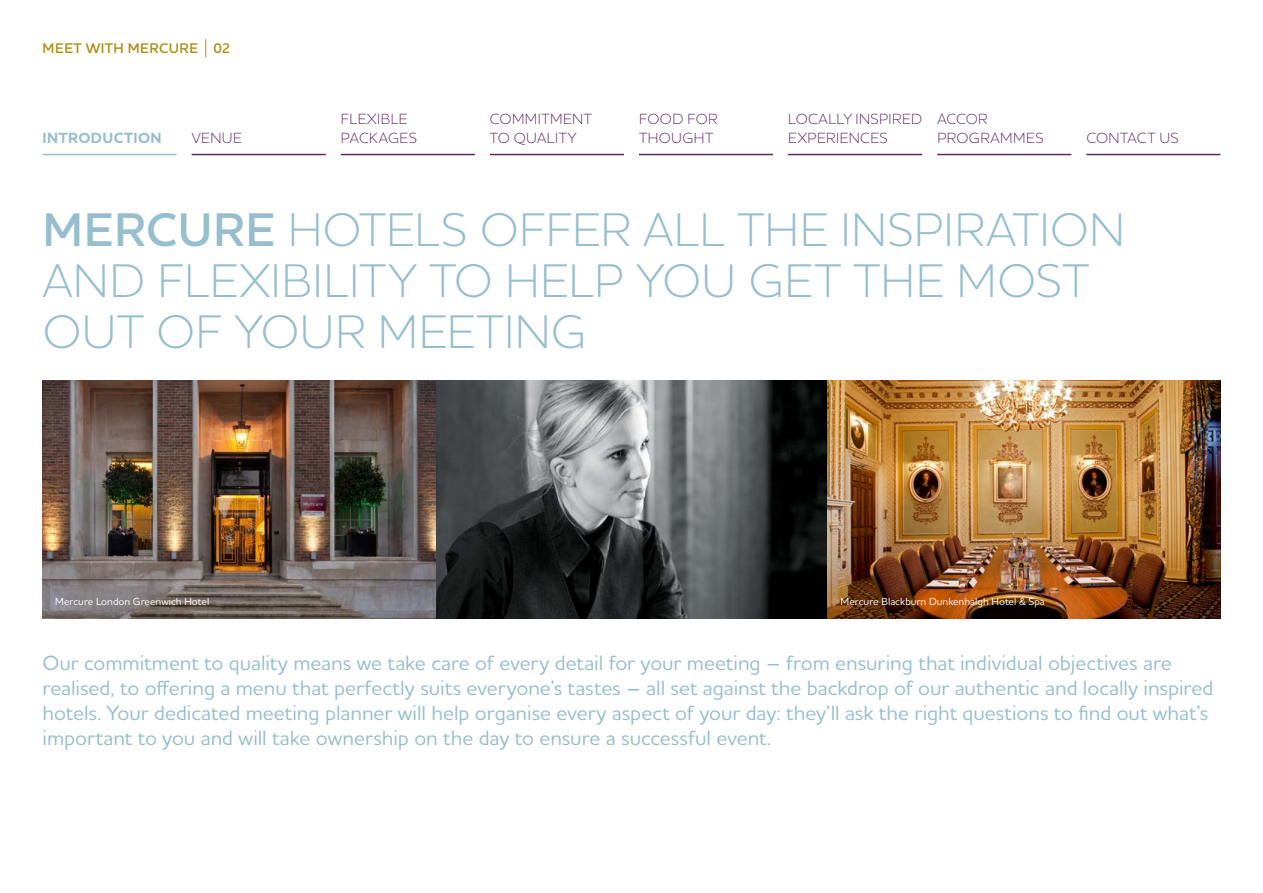
<style>
.page{position:relative;width:1263px;height:893px;background:#fff}
.page>*{position:absolute;margin:0;border:0;box-sizing:border-box;transform-origin:0 0}
.t1{font:300 48px/51px "Houschka Alt Pro";letter-spacing:.015em;color:#97becd}
.t2{font:600 48px "Houschka Alt Pro";color:#97becd}
.t3{font:500 21px/25.2px "Houschka Alt Pro";letter-spacing:-.005em;color:#97becd}
.t4{font:300 15px/19.5px "Houschka Alt Pro";letter-spacing:.03em;color:#612662}
.t5{font:700 15px "Houschka Alt Pro";letter-spacing:.025em;color:#97becd}
.t6{font:600 14.25px "Houschka Alt Pro";letter-spacing:.04em;color:#ad8f12}
.t7{font:500 10.5px "Houschka Alt Pro";color:#fff}
</style>
<div class="page">
<svg style="left:206px;top:39px;width:1px;height:18px"></svg>
<img style="left:43px;top:381px;width:1177px;height:238px">
<hr style="left:1086px;top:154px;width:134px;height:1px;background:#612662">
<hr style="left:937px;top:154px;width:134px;height:1px;background:#612662">
<hr style="left:788px;top:154px;width:134px;height:1px;background:#612662">
<hr style="left:639px;top:154px;width:134px;height:1px;background:#612662">
<hr style="left:490px;top:154px;width:134px;height:1px;background:#612662">
<hr style="left:341px;top:154px;width:134px;height:1px;background:#612662">
<hr style="left:192px;top:154px;width:134px;height:1px;background:#612662">
<hr style="left:43px;top:154px;width:134px;height:1px;background:#97becd">
<p class="t6" style="left:43px;top:39px;width:23px">MEET</p>
<p class="t6" style="left:86px;top:39px;width:65px">WITH MERCURE</p>
<p class="t6" style="left:213px;top:39px;width:19px">02</p>
<p class="t4" style="left:341px;top:108px;width:10px">FLEXIBLE</p>
<p class="t5" style="left:43px;top:128px;width:121px">INTRODUCTION</p>
<p class="t4" style="left:192px;top:128px;width:21px">VENUE</p>
<p class="t4" style="left:341px;top:128px;width:10px">PAC</p>
<p class="t4" style="left:369px;top:128px;width:21px">KAGES</p>
<p class="t4" style="left:490px;top:108px;width:84px">COMMITMENT<br>TO QUALITY</p>
<p class="t4" style="left:639px;top:108px;width:80px">FOOD FOR<br>THOUGHT</p>
<p class="t4" style="left:788px;top:108px;width:10px">LOCALLY</p>
<p class="t4" style="left:855px;top:108px;width:10px">INSPIRED</p>
<p class="t4" style="left:788px;top:128px;width:10px">EXPERIENCES</p>
<p class="t4" style="left:937px;top:108px;width:12px">ACCOR<br>PROGRA</p>
<p class="t4" style="left:1000px;top:128px;width:35px">MMES</p>
<p class="t4" style="left:1086px;top:128px;width:94px">CONTACT US</p>
<h1 class="t1" style="left:43px;top:203px;width:1083px;text-indent:245px">HOTELS OFFER ALL THE INSPIRATION<br>AND FLEXIBILITY TO HELP YOU GET THE MOST<br>OUT OF YOUR M EETING</h1>
<h1 class="t2" style="left:43px;top:199px;width:74px">MERCURE</h1>
<p class="t7" style="left:55px;top:595px;width:156px">Mercure London Greenwich Hotel</p>
<p class="t7" style="left:840px;top:595px;width:206px">Mercure Blackburn Dunkenhalgh Hotel &amp; Spa</p>
<p class="t3" style="left:43px;top:649px;width:1172px">Our commitment to quality means we take care of every detail for your meeting – from ensuring that individual objectives are realised, to offering a menu that perfectly suits everyone’s tastes – all set against the backdrop of our authentic and locally inspired hotels. Your dedicated meeting planner will help organise every aspect of your day: they’ll ask the right questions to find out what’s important to you and will take ownership on the day to ensure a successful event.</p>
</div>
